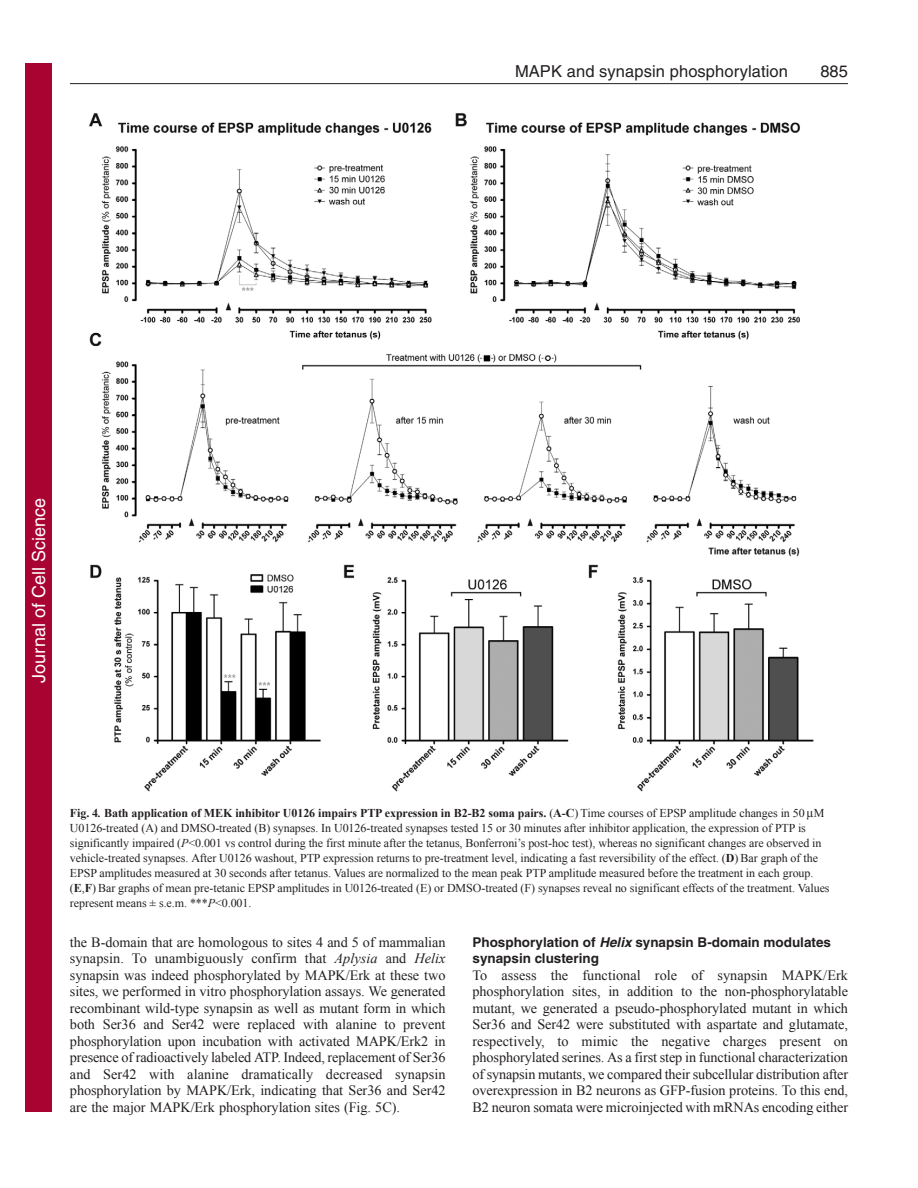
<style>
.page{position:relative;width:918px;height:1188px;background:#fff}
.page>*{position:absolute;margin:0;border:0;box-sizing:border-box;transform-origin:0 0}
.t1{font:18px "Helvetica";color:#fff}
.t2{font:16.5px "Helvetica";letter-spacing:.005em;color:#231f20}
.t3{font:14.25px/16.5px "Times New Roman";letter-spacing:-.005em;color:#231f20;text-align:justify}
.t4{font:700 13.5px/16.5px "Helvetica";color:#231f20}
.t5{font:12px/15px "Times New Roman";letter-spacing:-.005em;color:#231f20}
.s1{font-weight:700}
.s2{font-weight:700;font-style:italic}
.s3{font-style:italic}
</style>
<div class="page">
<hr style="left:70px;top:83px;width:778px;height:1px;background:#231f20">
<img style="left:89px;top:113px;width:725px;height:679px">
<div style="left:26px;top:64px;width:26px;height:1048px;background:#a90332"></div>
<p class="t2" style="left:515px;top:65px;width:275px">MAPK and synapsin phosphorylation</p>
<p class="t2" style="left:820px;top:65px;width:29px">885</p>
<p class="t1" style="left:28px;top:683px;width:186px;rotate:-90deg">Journal of Cell Science</p>
<p class="t5" style="left:70px;top:805px;width:761px"><span class="s1">Fig. 4</span><span class="s2">.</span> <span class="s1">Bath application of MEK inhibitor U0126 impairs PTP expression in B2-B2 soma pairs.</span> (<span class="s1">A-C</span>) Time courses of EPSP amplitude changes in 50 M U0126-treated (A) and DMSO-treated (B) synapses. In U0126-treated synapses tested 15 or 30 minutes after inhibitor application, the expression of PTP is significantly impaired (<span class="s3">P</span>&lt;0.001 vs control during the first minute after the tetanus, Bonferroni’s post-hoc test), whereas no significant changes are observed in vehicle-treated synapses. After U0126 washout, PTP expression returns to pre-treatment level, indicating a fast reversibility of the effect. (<span class="s1">D</span>) Bar graph of the EPSP amplitudes measured at 30 seconds after tetanus. Values are normalized to the mean peak PTP amplitude measured before the treatment in each group. (<span class="s1">E</span>,<span class="s1">F</span>) Bar graphs of mean pre-tetanic EPSP amplitudes in U0126-treated (E) or DMSO-treated (F) synapses reveal no significant effects of the treatment. Values represent means ± s.e.m. ***<span class="s3">P</span>&lt;0.001.</p>
<p class="t3" style="left:70px;top:933px;width:377px">the B-domain that are homologous to sites 4 and 5 of mammalian synapsin. To unambiguously confirm that <span class="s3">Aplysia</span> and <span class="s3">Helix </span>synapsin was indeed phosphorylated by MAPK/Erk at these two sites, we performed in vitro phosphorylation assays. We generated recombinant wild-type synapsin as well as mutant form in which both Ser36 and Ser42 were replaced with alanine to prevent phosphorylation upon incubation with activated MAPK/Erk2 in presence of radioactively labeled ATP. Indeed, replacement of Ser36 and Ser42 with alanine dramatically decreased synapsin phosphorylation by MAPK/Erk, indicating that Ser36 and Ser42 are the major MAPK/Erk phosphorylation sites (Fig. 5C).</p>
<p class="t4" style="left:472px;top:935px;width:360px">Phosphorylation of <span class="s3">Helix</span>synapsin B-domain modulates synapsin clustering</p>
<p class="t3" style="left:472px;top:966px;width:377px">To assess the functional role of synapsin MAPK/Erk phosphorylation sites, in addition to the non-phosphorylatable mutant, we generated a pseudo-phosphorylated mutant in which Ser36 and Ser42 were substituted with aspartate and glutamate, respectively, to mimic the negative charges present on phosphorylated serines. As a first step in functional characterization of synapsin mutants, we compared their subcellular distribution after overexpression in B2 neurons as GFP-fusion proteins. To this end, B2 neuron somata were microinjected with mRNAs encoding either</p>
</div>
